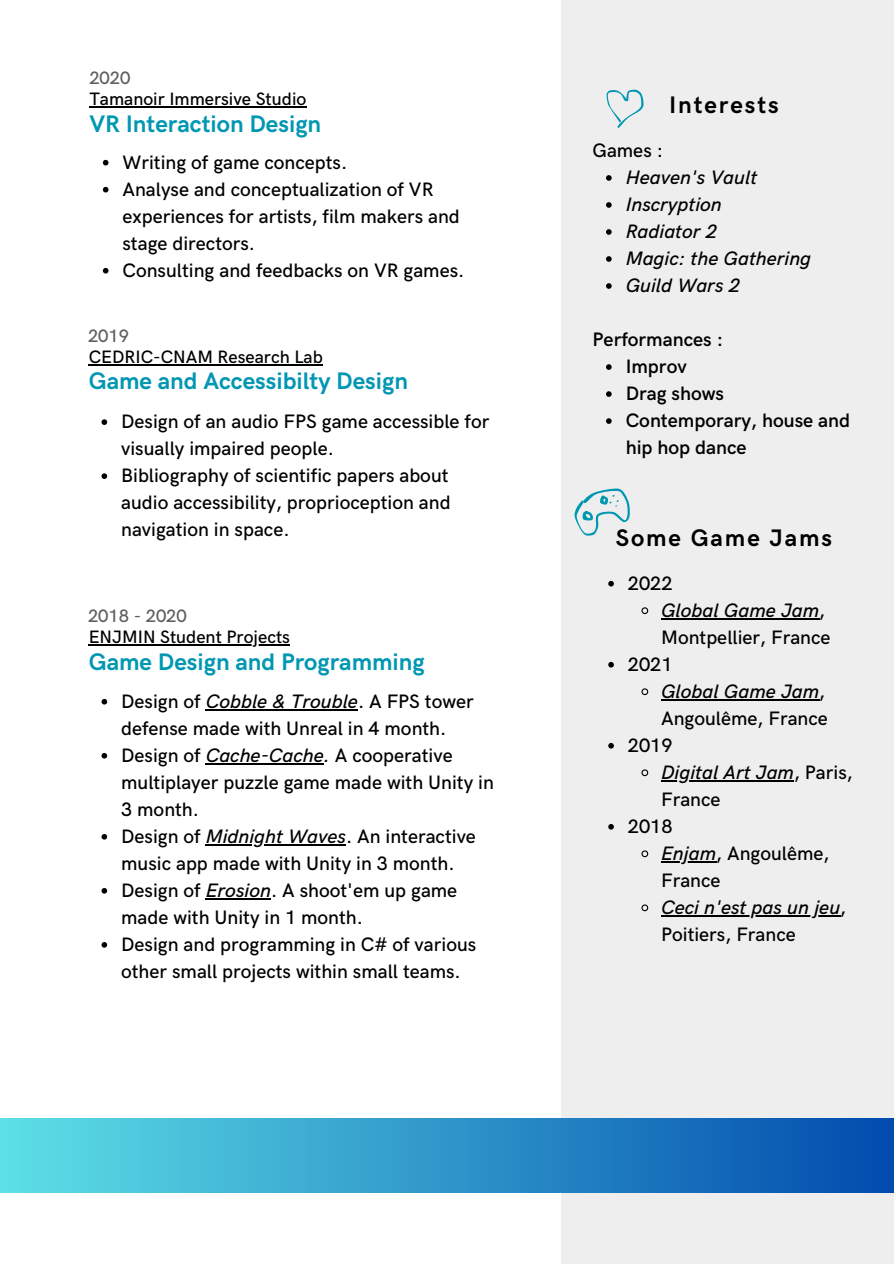
<style>
.page{position:relative;width:894px;height:1264px;background:#fff}
.page>*{position:absolute;margin:0;border:0;box-sizing:border-box;transform-origin:0 0}
.t1{font:700 24px "HK Grotesk";color:#0097b2}
.t2{font:700 24px "HK Grotesk";letter-spacing:.08em;color:#000}
.t3{font:500 19.5px/27px "HK Grotesk";color:#000}
.t4{font:italic 500 19.5px/27px "HK Grotesk";color:#000}
.t5{font:600 19.5px/27px "HK Grotesk";color:#000}
.t6{font:500 18px "HK Grotesk";color:#000}
.t7{font:500 18px "HK Grotesk";color:#5f5f5f}
.s1{font-style:italic}
.s2{font-style:normal}
</style>
<div class="page">
<div style="left:561px;top:0;width:332px;height:1263px;background:#eee"></div>
<div style="left:0;top:1118px;width:893px;height:74px;background:linear-gradient(to right,#5de0e6,#014bad)"></div>
<svg style="left:606px;top:175px;width:5px;height:6px"></svg>
<svg style="left:606px;top:202px;width:5px;height:6px"></svg>
<svg style="left:606px;top:229px;width:5px;height:6px"></svg>
<svg style="left:606px;top:256px;width:5px;height:6px"></svg>
<svg style="left:606px;top:283px;width:5px;height:6px"></svg>
<svg style="left:606px;top:364px;width:5px;height:6px"></svg>
<svg style="left:606px;top:391px;width:5px;height:6px"></svg>
<svg style="left:606px;top:418px;width:5px;height:6px"></svg>
<hr style="left:89px;top:364px;width:234px;height:1px;background:#000">
<svg style="left:101px;top:419px;width:6px;height:6px"></svg>
<svg style="left:101px;top:473px;width:6px;height:6px"></svg>
<hr style="left:89px;top:644px;width:201px;height:1px;background:#000">
<svg style="left:101px;top:699px;width:6px;height:5px"></svg>
<hr style="left:206px;top:709px;width:152px;height:1px;background:#000">
<svg style="left:101px;top:753px;width:6px;height:5px"></svg>
<hr style="left:206px;top:763px;width:117px;height:1px;background:#000">
<svg style="left:101px;top:834px;width:6px;height:5px"></svg>
<hr style="left:206px;top:844px;width:140px;height:1px;background:#000">
<svg style="left:101px;top:888px;width:6px;height:5px"></svg>
<hr style="left:206px;top:898px;width:65px;height:1px;background:#000">
<svg style="left:101px;top:942px;width:6px;height:5px"></svg>
<svg style="left:608px;top:581px;width:5px;height:5px"></svg>
<svg style="left:641px;top:607px;width:8px;height:8px"></svg>
<hr style="left:661px;top:618px;width:158px;height:1px;background:#000">
<svg style="left:608px;top:662px;width:5px;height:5px"></svg>
<svg style="left:641px;top:688px;width:8px;height:8px"></svg>
<hr style="left:661px;top:699px;width:158px;height:1px;background:#000">
<svg style="left:608px;top:743px;width:5px;height:5px"></svg>
<svg style="left:641px;top:769px;width:8px;height:8px"></svg>
<hr style="left:661px;top:780px;width:132px;height:1px;background:#000">
<svg style="left:608px;top:824px;width:5px;height:5px"></svg>
<svg style="left:641px;top:850px;width:8px;height:8px"></svg>
<hr style="left:661px;top:861px;width:55px;height:1px;background:#000">
<svg style="left:641px;top:904px;width:8px;height:8px"></svg>
<hr style="left:661px;top:915px;width:179px;height:1px;background:#000">
<hr style="left:89px;top:106px;width:217px;height:2px;background:#000">
<svg style="left:103px;top:160px;width:5px;height:5px"></svg>
<svg style="left:103px;top:187px;width:5px;height:5px"></svg>
<svg style="left:103px;top:268px;width:5px;height:5px"></svg>
<svg style="left:606px;top:89px;width:37px;height:39px"></svg>
<svg style="left:574px;top:488px;width:55px;height:48px"></svg>
<p class="t7" style="left:89px;top:68px;width:43px">2020</p>
<p class="t6" style="left:89px;top:89px;width:218px">Tamanoir Immersive Studio</p>
<p class="t1" style="left:89px;top:110px;width:233px">VR Interaction Design</p>
<p class="t3" style="left:122px;top:149px;width:226px">Writing of game concepts.</p>
<p class="t3" style="left:122px;top:176px;width:343px">Analyse and conceptualization of VR experiences for artists, film makers and stage directors.<br>Consulting and feedbacks on VR games.</p>
<h1 class="t7" style="left:88px;top:325px;width:43px">2019</h1>
<p class="t6" style="left:89px;top:347px;width:235px">CEDRIC-CNAM Research Lab</p>
<p class="t1" style="left:89px;top:368px;width:321px">Game and Accessibilty Design</p>
<p class="t3" style="left:121px;top:409px;width:369px">Design of an audio FPS game accessible for visually impaired people.</p>
<p class="t3" style="left:121px;top:463px;width:331px;text-align:justify">Bibliography of scientific papers about audio accessibility, proprioception and navigation in space.</p>
<p class="t7" style="left:88px;top:605px;width:100px">2018 - 2020</p>
<p class="t6" style="left:89px;top:627px;width:203px">ENJMIN Student Projects</p>
<p class="t1" style="left:89px;top:648px;width:337px">Game Design and Programming</p>
<p class="t3" style="left:121px;top:688px;width:354px">Design of <span class="s1">Cobble &amp; Trouble</span>. A FPS tower defense made with Unreal in 4 month.</p>
<p class="t3" style="left:121px;top:742px;width:374px">Design of <span class="s1">Cache-Cache.</span> A cooperative multiplayer puzzle game made with Unity in<br>3 month.</p>
<h2 class="t3" style="left:121px;top:823px;width:356px">Design of <span class="s1">Midnight Waves</span>. An interactive</h2>
<h2 class="t3" style="left:121px;top:850px;width:337px">music app made with Unity in 3 month.<br>Design of <span class="s1">Erosion</span>. A shoot'em up game</h2>
<h1 class="t3" style="left:121px;top:904px;width:356px">made with Unity in 1 month.<br>Design and programming in C# of various</h1>
<p class="t3" style="left:121px;top:958px;width:341px">other small projects within small teams.</p>
<p class="t2" style="left:669px;top:91px;width:111px">Interests</p>
<h1 class="t3" style="left:592px;top:138px;width:72px">Games :</h1>
<h2 class="t4" style="left:625px;top:165px;width:133px">Heaven's Vault</h2>
<p class="t4" style="left:625px;top:192px;width:98px">Inscryption</p>
<p class="t4" style="left:625px;top:219px;width:93px">Radiator 2</p>
<p class="t4" style="left:625px;top:246px;width:187px">Magic: the Gathering</p>
<p class="t4" style="left:625px;top:273px;width:116px">Guild Wars 2</p>
<p class="t5" style="left:592px;top:327px;width:132px">Performances :</p>
<h2 class="t5" style="left:625px;top:354px;width:63px">Improv</h2>
<p class="t5" style="left:625px;top:381px;width:100px">Drag shows</p>
<p class="t5" style="left:625px;top:408px;width:226px">Contemporary, house and hip hop dance</p>
<h1 class="t2" style="left:615px;top:524px;width:218px">Some Game Jams</h1>
<p class="t3" style="left:627px;top:570px;width:46px">2022</p>
<p class="t3" style="left:661px;top:597px;width:171px"><span class="s1">Global Game Jam</span>,<br>Montpellier, France</p>
<h2 class="t3" style="left:627px;top:651px;width:46px">2021</h2>
<h2 class="t3" style="left:661px;top:678px;width:168px"><span class="s1">Global Game Jam</span>,<br>Angoulême, France</h2>
<h1 class="t3" style="left:627px;top:732px;width:46px">2019</h1>
<p class="t4" style="left:661px;top:759px;width:193px">Digital Art Jam<span class="s2">, Paris,<br>France</span></p>
<p class="t3" style="left:627px;top:813px;width:46px">2018</p>
<h2 class="t3" style="left:661px;top:840px;width:170px"><span class="s1">Enjam</span>, Angoulême,<br>France</h2>
<h2 class="t4" style="left:661px;top:894px;width:186px">Ceci n'est pas un jeu<span class="s2">,<br>Poitiers, France</span></h2>
</div>
